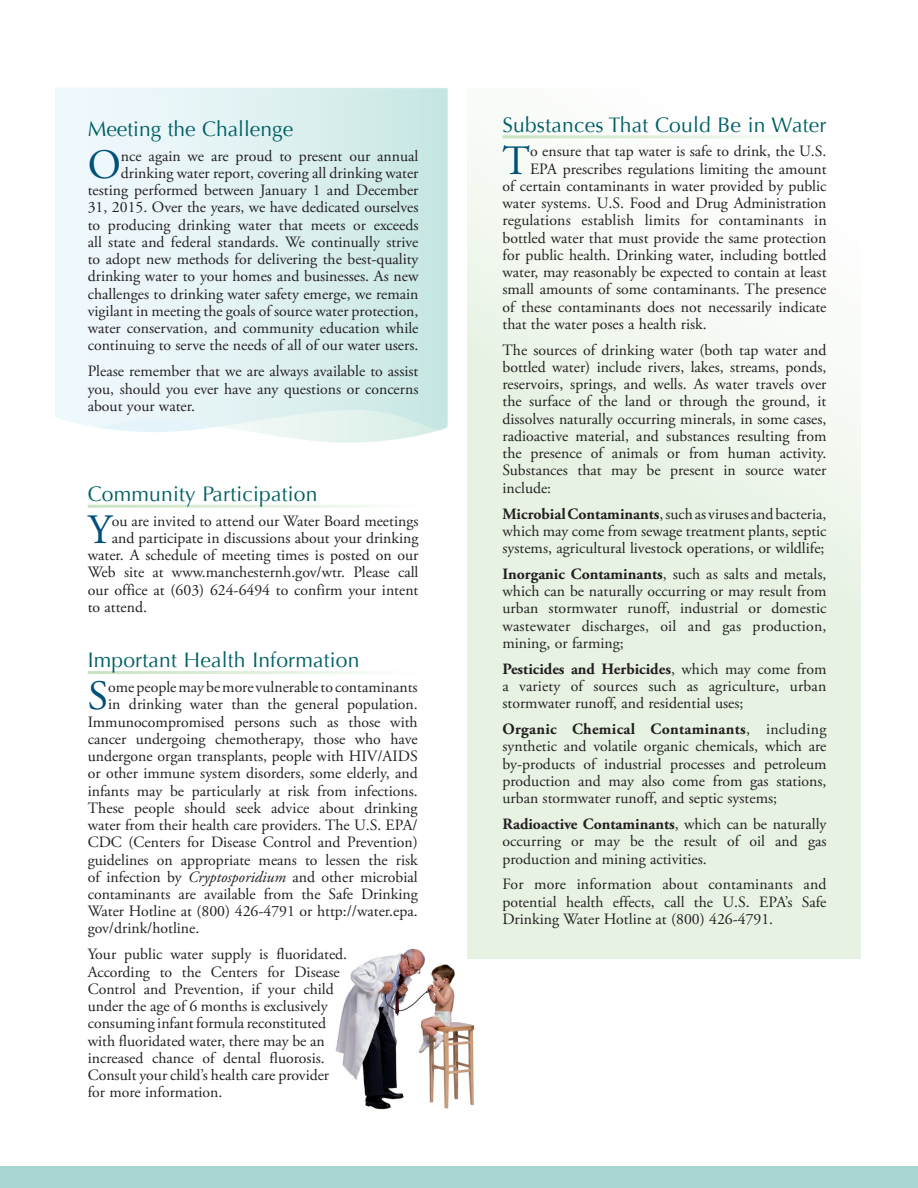
<style>
.page{position:relative;width:918px;height:1188px;background:#fff}
.page>*{position:absolute;margin:0;border:0;box-sizing:border-box;transform-origin:0 0}
.t1{font:41.7px "Adobe Garamond Pro";color:#00517a}
.t2{font:21px "Optima";letter-spacing:.01em;color:#006065}
.t3{font:15.75px/17.2px "Adobe Garamond Pro";color:#231f20;text-align:justify}
.s1{font-style:italic}
.s2{font-weight:700}
</style>
<div class="page">
<img style="left:335px;top:942px;width:154px;height:168px">
<div style="left:0;top:1166px;width:918px;height:22px;background:#a9d5d2"></div>
<div style="left:468px;top:88px;width:393px;height:870px;background:linear-gradient(to bottom,#f9fcf8,#e1efdc)"></div>
<svg style="left:55px;top:88px;width:393px;height:355px;background:#e0f1f2"></svg>
<hr style="left:502px;top:135px;width:324px;height:3px;background:#fff">
<p class="t2" style="left:88px;top:117px;width:207px">Meeting the Challenge</p>
<p class="t1" style="left:88px;top:140px;width:35px">O</p>
<p class="t3" style="left:88px;top:148px;width:332px;text-align:right">nce again we are proud to present our annual drinking water report, covering all drinking water testing performed between January 1 and December 31, 2015. Over the years, we have dedicated ourselves to producing drinking water that meets or exceeds all state and federal standards. We continually strive to adopt new methods for delivering the best-quality drinking water to your homes and businesses. As new challenges to drinking water safety emerge, we remain vigilant in meeting the goals of source water protection, water conservation, and community education while continuing to serve the needs of all of our water users.</p>
<p class="t3" style="left:88px;top:363px;width:332px">Please remember that we are always available to assist you, should you ever have any questions or concerns about your water.</p>
<p class="t2" style="left:88px;top:482px;width:231px">Community Participation</p>
<p class="t1" style="left:88px;top:505px;width:25px">Y</p>
<p class="t3" style="left:112px;top:513px;width:308px">ou are invited to attend our Water Board meetings</p>
<p class="t3" style="left:112px;top:530px;width:308px">and participate in discussions about your drinking</p>
<p class="t3" style="left:88px;top:547px;width:332px">water. A schedule of meeting times is posted on our</p>
<p class="t3" style="left:88px;top:564px;width:332px">Web site at www.manchesternh.gov/wtr. Please call</p>
<p class="t3" style="left:88px;top:582px;width:332px">our office at (603) 624-6494 to confirm your intent</p>
<p class="t3" style="left:88px;top:599px;width:61px">to attend.</p>
<p class="t2" style="left:88px;top:648px;width:273px">Important Health Information</p>
<p class="t1" style="left:88px;top:671px;width:22px">S</p>
<p class="t3" style="left:108px;top:679px;width:311px">ome people may be more vulnerable to contaminants</p>
<p class="t3" style="left:108px;top:696px;width:311px">in drinking water than the general population.</p>
<p class="t3" style="left:88px;top:713px;width:331px">Immunocompromised persons such as those with</p>
<p class="t3" style="left:88px;top:731px;width:332px">cancer undergoing chemotherapy, those who have</p>
<p class="t3" style="left:88px;top:748px;width:332px">undergone organ transplants, people with HIV/AIDS</p>
<p class="t3" style="left:88px;top:765px;width:332px">or other immune system disorders, some elderly, and</p>
<p class="t3" style="left:88px;top:782px;width:332px">infants may be particularly at risk from infections.</p>
<p class="t3" style="left:88px;top:800px;width:331px">These people should seek advice about drinking</p>
<p class="t3" style="left:88px;top:817px;width:331px">water from their health care providers. The U.S. EPA/</p>
<p class="t3" style="left:88px;top:834px;width:331px">CDC (Centers for Disease Control and Prevention)</p>
<p class="t3" style="left:88px;top:851px;width:332px">guidelines on appropriate means to lessen the risk</p>
<p class="t3" style="left:88px;top:869px;width:331px">of infection by <span class="s1">Cryptosporidium</span> and other microbial</p>
<p class="t3" style="left:88px;top:886px;width:332px">contaminants are available from the Safe Drinking</p>
<p class="t3" style="left:88px;top:903px;width:331px">Water Hotline at (800) 426-4791 or http://water.epa.</p>
<p class="t3" style="left:88px;top:920px;width:113px">gov/drink/hotline.</p>
<p class="t3" style="left:88px;top:946px;width:261px;text-align:left">Your public water supply is fluoridated.<br>According to the Centers for Disease Control and Prevention, if your child under the age of 6 months is exclusively consuming infant formula reconstituted with fluoridated water, there may be an increased chance of dental fluorosis.<br>Consult your child’s health care provider for more information.</p>
<p class="t2" style="left:502px;top:112px;width:326px">Substances That Could Be in Water</p>
<p class="t1" style="left:502px;top:135px;width:29px">T</p>
<p class="t3" style="left:530px;top:143px;width:298px">o ensure that tap water is safe to drink, the U.S.</p>
<p class="t3" style="left:530px;top:161px;width:298px">EPA prescribes regulations limiting the amount</p>
<p class="t3" style="left:503px;top:178px;width:326px">of certain contaminants in water provided by public</p>
<p class="t3" style="left:503px;top:195px;width:326px">water systems. U.S. Food and Drug Administration</p>
<p class="t3" style="left:503px;top:212px;width:326px">regulations establish limits for contaminants in</p>
<p class="t3" style="left:503px;top:230px;width:326px">bottled water that must provide the same protection</p>
<p class="t3" style="left:503px;top:247px;width:325px">for public health. Drinking water, including bottled</p>
<p class="t3" style="left:503px;top:264px;width:326px">water, may reasonably be expected to contain at least</p>
<p class="t3" style="left:503px;top:281px;width:325px">small amounts of some contaminants. The presence</p>
<p class="t3" style="left:503px;top:299px;width:326px">of these contaminants does not necessarily indicate</p>
<p class="t3" style="left:503px;top:316px;width:206px">that the water poses a health risk.</p>
<p class="t3" style="left:503px;top:342px;width:326px">The sources of drinking water (both tap water and bottled water) include rivers, lakes, streams, ponds, reservoirs, springs, and wells. As water travels over the surface of the land or through the ground, it dissolves naturally occurring minerals, in some cases, radioactive material, and substances resulting from the presence of animals or from human activity.<br>Substances that may be present in source water include:</p>
<p class="t3" style="left:503px;top:506px;width:326px"><span class="s2">Microbial Contaminants</span>, such as viruses and bacteria, which may come from sewage treatment plants, septic systems, agricultural livestock operations, or wildlife;</p>
<p class="t3" style="left:503px;top:566px;width:326px"><span class="s2">Inorganic Contaminants</span>, such as salts and metals, which can be naturally occurring or may result from urban stormwater runoff, industrial or domestic wastewater discharges, oil and gas production, mining, or farming;</p>
<p class="t3" style="left:503px;top:661px;width:325px"><span class="s2">Pesticides and Herbicides</span>, which may come from a variety of sources such as agriculture, urban stormwater runoff, and residential uses;</p>
<p class="t3" style="left:503px;top:721px;width:326px"><span class="s2">Organic Chemical Contaminants</span>, including synthetic and volatile organic chemicals, which are by-products of industrial processes and petroleum production and may also come from gas stations, urban stormwater runoff, and septic systems;</p>
<p class="t3" style="left:503px;top:816px;width:326px"><span class="s2">Radioactive Contaminants</span>, which can be naturally occurring or may be the result of oil and gas production and mining activities.</p>
<p class="t3" style="left:503px;top:876px;width:326px">For more information about contaminants and potential health effects, call the U.S. EPA’s Safe Drinking Water Hotline at (800) 426-4791.</p>
</div>
